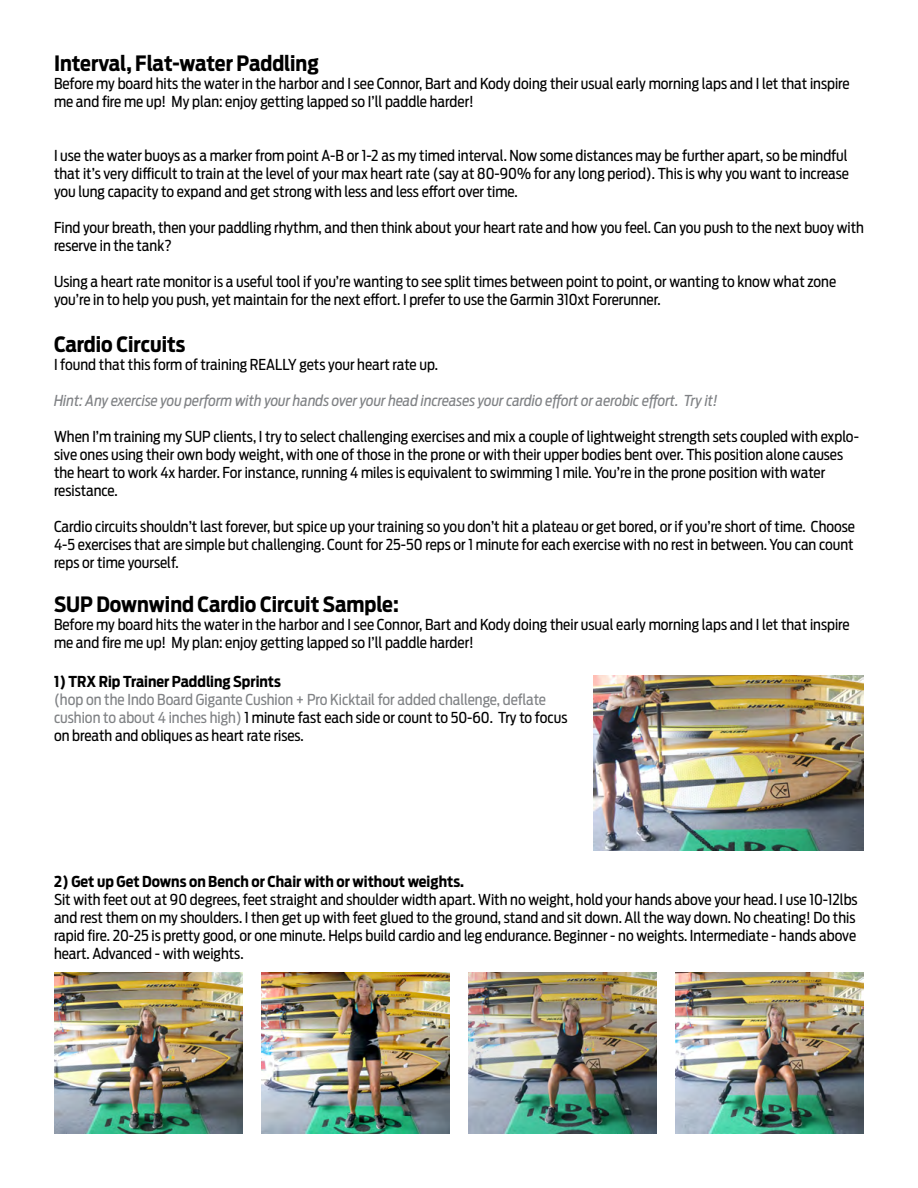
<style>
.page{position:relative;width:918px;height:1188px;background:#fff}
.page>*{position:absolute;margin:0;border:0;box-sizing:border-box;transform-origin:0 0}
.t1{font:700 21px "Antenna Cond";color:#000}
.t2{font:15px/18px "Antenna Cond";color:#000}
.t3{font:15px/18px "Antenna Cond";color:#808285}
.t4{font:italic 15px "Antenna Cond";color:#808285}
.t5{font:700 15px "Antenna Cond";color:#000}
.s1{color:#000}
</style>
<div class="page">
<img style="left:594px;top:675px;width:270px;height:175px">
<img style="left:54px;top:972px;width:189px;height:162px">
<img style="left:261px;top:972px;width:189px;height:162px">
<img style="left:468px;top:972px;width:189px;height:162px">
<img style="left:675px;top:972px;width:189px;height:162px">
<h1 class="t1" style="left:54px;top:51px;width:266px">Interval, Flat-water Paddling</h1>
<p class="t2" style="left:54px;top:74px;width:797px">Before my board hits the water in the harbor and I see Connor, Bart and Kody doing their usual early morning laps and I let that inspire me and fire me up! My plan: enjoy getting lapped so I’ll paddle harder!</p>
<p class="t2" style="left:54px;top:146px;width:797px;text-align:justify">I use the water buoys as a marker from point A-B or 1-2 as my timed interval. Now some distances may be further apart, so be mindful that it’s very difficult to train at the level of your max heart rate (say at 80-90% for any long period). This is why you want to increase you lung capacity to expand and get strong with less and less effort over time.</p>
<p class="t2" style="left:54px;top:218px;width:812px">Find your breath, then your paddling rhythm, and then think about your heart rate and how you feel. Can you push to the next buoy with reserve in the tank?</p>
<p class="t2" style="left:54px;top:272px;width:784px">Using a heart rate monitor is a useful tool if you’re wanting to see split times between point to point, or wanting to know what zone you’re in to help you push, yet maintain for the next effort. I prefer to use the Garmin 310xt Forerunner.</p>
<h1 class="t1" style="left:54px;top:331px;width:133px">Cardio Circuits</h1>
<p class="t2" style="left:54px;top:355px;width:385px">I found that this form of training REALLY gets your heart rate up.</p>
<p class="t4" style="left:54px;top:392px;width:665px">Hint: Any exercise you perform with your hands over your head increases your cardio effort or aerobic effort. Try it!</p>
<p class="t2" style="left:54px;top:428px;width:806px">When I’m training my SUP clients, I try to select challenging exercises and mix a couple of lightweight strength sets coupled with explo&shy;sive ones using their own body weight, with one of those in the prone or with their upper bodies bent over. This position alone causes the heart to work 4x harder. For instance, running 4 miles is equivalent to swimming 1 mile. You’re in the prone position with water resistance.</p>
<p class="t2" style="left:54px;top:518px;width:802px;text-align:justify">Cardio circuits shouldn’t last forever, but spice up your training so you don’t hit a plateau or get bored, or if you’re short of time. Choose 4-5 exercises that are simple but challenging. Count for 25-50 reps or 1 minute for each exercise with no rest in between. You can count reps or time yourself.</p>
<h1 class="t1" style="left:54px;top:591px;width:346px">SUP Downwind Cardio Circuit Sample:</h1>
<p class="t2" style="left:54px;top:615px;width:797px">Before my board hits the water in the harbor and I see Connor, Bart and Kody doing their usual early morning laps and I let that inspire me and fire me up! My plan: enjoy getting lapped so I’ll paddle harder!</p>
<p class="t5" style="left:54px;top:673px;width:228px">1) TRX Rip Trainer Paddling Sprints</p>
<p class="t3" style="left:54px;top:691px;width:515px">(hop on the Indo Board Gigante Cushion + Pro Kicktail for added challenge, deflate cushion to about 4 inches high) <span class="s1">1 minute fast each side or count to 50-60. Try to focus on breath and obliques as heart rate rises.</span></p>
<p class="t5" style="left:54px;top:872px;width:412px">2) Get up Get Downs on Bench or Chair with or without weights.</p>
<p class="t2" style="left:54px;top:890px;width:805px">Sit with feet out at 90 degrees, feet straight and shoulder width apart. With no weight, hold your hands above your head. I use 10-12lbs and rest them on my shoulders. I then get up with feet glued to the ground, stand and sit down. All the way down. No cheating! Do this rapid fire. 20-25 is pretty good, or one minute. Helps build cardio and leg endurance. Beginner - no weights. Intermediate - hands above heart. Advanced - with weights.</p>
</div>
